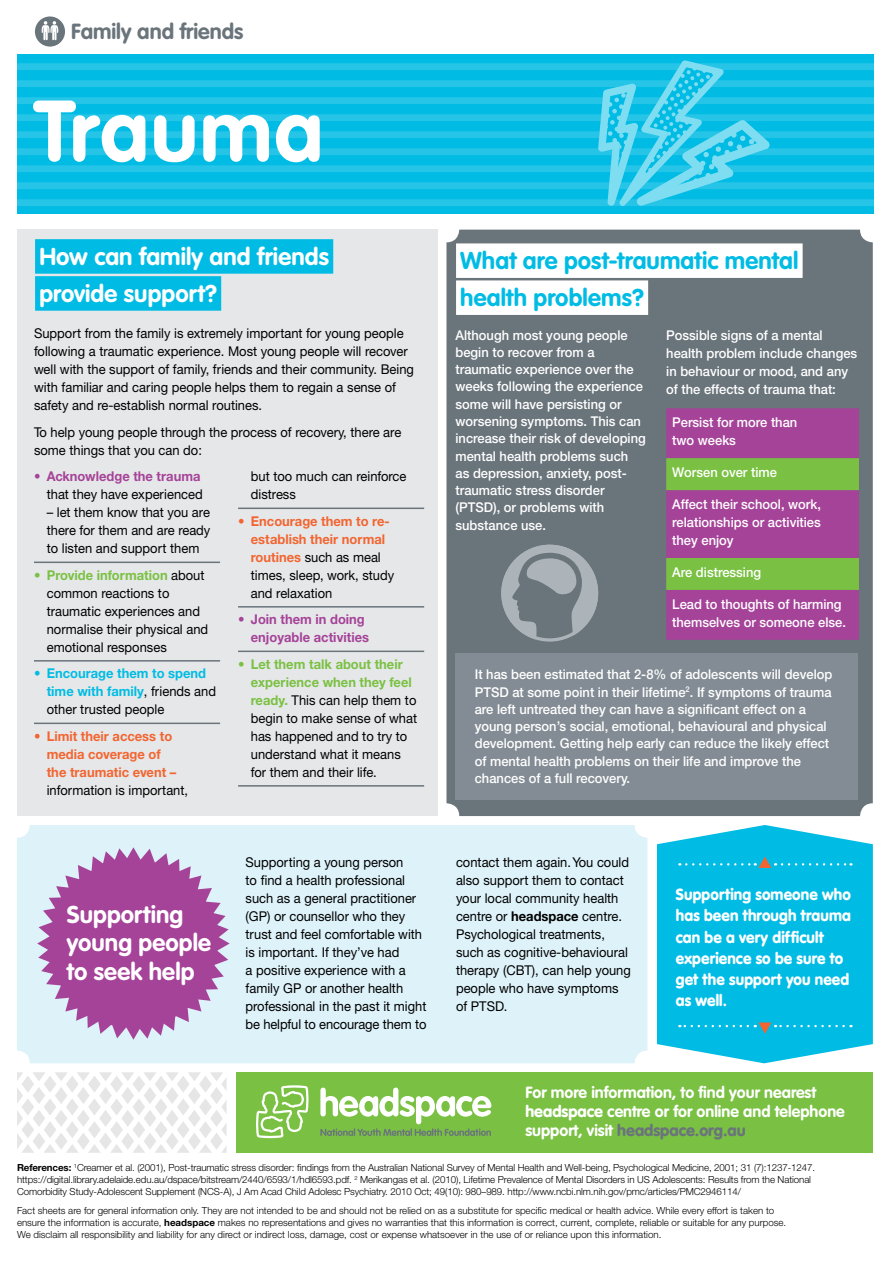
<style>
.page{position:relative;width:893px;height:1263px;background:#fff}
.page>*{position:absolute;margin:0;border:0;box-sizing:border-box;transform-origin:0 0}
.t1{font:700 85.35px "VAG Rounded";letter-spacing:.02em;color:#fff}
.t2{font:700 24px/28.5px "VAG Rounded";letter-spacing:.005em;color:#fff}
.t3{font:700 24px/37px "VAG Rounded";letter-spacing:.005em;color:#00bce4}
.t4{font:700 21.6px "VAG Rounded";color:#6a747b}
.t5{font:700 16.05px/19.2px "VAG Rounded";color:#fff}
.t6{font:900 15.9px/21.1px "VAG Rounded";letter-spacing:.01em;color:#fff;scale:.96 1}
.t7{font:13.5px/18px "Helvetica Neue CE";color:#000;scale:.96 1}
.t8{font:500 13.5px/17.2px "Helvetica Neue CE";color:#fff;scale:.96 1}
.t9{font:700 13.5px/18px "Helvetica Neue CE";color:#f26531;scale:.96 1}
.t10{font:700 13.5px/18px "Helvetica Neue CE";color:#00bce4;scale:.96 1}
.t11{font:700 13.5px/18px "Helvetica Neue CE";color:#a54399;scale:.96 1}
.t12{font:300 9.75px/12px "Helvetica Neue";letter-spacing:-.01em;color:#000}
.s1{color:#a54399}
.s2{font-weight:700;color:#a54399}
.s3{font-weight:700;color:#7ac143}
.s4{font-weight:400;color:#000}
.s5{font-weight:700}
.s6{font-weight:900}
.s7{font-weight:900;color:#6a747b}
.s8{font-family:"Helvetica Neue CE";font-weight:700}
</style>
<div class="page">
<div style="left:17px;top:54px;width:856px;height:159px;background:#00bce4"></div>
<hr style="left:17px;top:54px;width:856px;height:1px;background:#fff">
<div style="left:17px;top:148px;width:856px;height:7px;background:#26c5e8"></div>
<div style="left:17px;top:114px;width:856px;height:7px;background:#26c5e8"></div>
<div style="left:17px;top:80px;width:856px;height:7px;background:#26c5e8"></div>
<div style="left:17px;top:131px;width:856px;height:7px;background:#26c5e8"></div>
<div style="left:17px;top:97px;width:856px;height:7px;background:#26c5e8"></div>
<div style="left:17px;top:63px;width:856px;height:7px;background:#26c5e8"></div>
<div style="left:17px;top:182px;width:856px;height:7px;background:#26c5e8"></div>
<div style="left:17px;top:199px;width:856px;height:7px;background:#26c5e8"></div>
<div style="left:17px;top:165px;width:856px;height:7px;background:#26c5e8"></div>
<div style="left:446px;top:230px;width:427px;height:586px;background:#6a747b;border-radius:13px"></div>
<div style="left:501px;top:545px;width:97px;height:97px;background:#acb4ba;border-radius:50%"></div>
<svg style="left:512px;top:553px;width:70px;height:85px"></svg>
<div style="left:501px;top:545px;width:97px;height:97px;border:3px solid #acb4ba;border-radius:50%"></div>
<div style="left:456px;top:653px;width:402px;height:146px;background:#838c94"></div>
<div style="left:17px;top:825px;width:630px;height:238px;background:#def2f9;border-radius:13px"></div>
<div style="left:17px;top:230px;width:421px;height:586px;background:#e6e7e8"></div>
<svg style="left:657px;top:825px;width:216px;height:238px;background:#15c1e6"></svg>
<svg style="left:17px;top:1072px;width:210px;height:81px"></svg>
<div style="left:35px;top:16px;width:30px;height:31px;background:#6a747b;border-radius:50%"></div>
<svg style="left:42px;top:21px;width:16px;height:19px"></svg>
<hr style="left:34px;top:562px;width:186px;height:1px;background:#6a747b">
<hr style="left:34px;top:660px;width:186px;height:2px;background:#6a747b">
<hr style="left:34px;top:723px;width:186px;height:1px;background:#6a747b">
<hr style="left:238px;top:508px;width:186px;height:1px;background:#6a747b">
<hr style="left:238px;top:606px;width:186px;height:2px;background:#6a747b">
<hr style="left:238px;top:651px;width:186px;height:1px;background:#6a747b">
<hr style="left:238px;top:785px;width:186px;height:2px;background:#6a747b">
<svg style="left:666px;top:408px;width:193px;height:232px;background:#986581"></svg>
<div style="left:237px;top:1072px;width:636px;height:81px;background:#7ac143"></div>
<svg style="left:256px;top:1085px;width:53px;height:53px"></svg>
<svg style="left:320px;top:1087px;width:171px;height:49px"></svg>
<div style="left:35px;top:239px;width:298px;height:35px;background:#00bce4"></div>
<div style="left:35px;top:276px;width:186px;height:35px;background:#00bce4"></div>
<div style="left:456px;top:243px;width:347px;height:35px;background:#fff"></div>
<div style="left:456px;top:280px;width:192px;height:35px;background:#fff"></div>
<svg style="left:782px;top:863px;width:69px;height:2px"></svg>
<svg style="left:686px;top:857px;width:90px;height:11px"></svg>
<svg style="left:679px;top:1025px;width:69px;height:2px"></svg>
<svg style="left:755px;top:1022px;width:89px;height:12px"></svg>
<svg style="left:37px;top:847px;width:193px;height:193px"></svg>
<svg style="left:598px;top:60px;width:172px;height:146px"></svg>
<h3 class="t4" style="left:71px;top:19px;width:174px">Family and friends</h3>
<h1 class="t1" style="left:34px;top:81px;width:291px">Trauma</h1>
<h2 class="t2" style="left:39px;top:239px;width:291px;line-height:37px">How can family and friends provide support?</h2>
<h2 class="t3" style="left:460px;top:243px;width:340px">What are post-traumatic mental health problems?</h2>
<p class="t7" style="left:34px;top:324px;width:397px">Support from the family is extremely important for young people following a traumatic experience. Most young people will recover well with the support of family, friends and their community. Being with familiar and caring people helps them to regain a sense of safety and re-establish normal routines.</p>
<p class="t7" style="left:34px;top:423px;width:384px">To help young people through the process of recovery, there are some things that you can do:</p>
<p class="t7" style="left:34px;top:467px;width:177px;text-align:right"><span class="s1">•</span> <span class="s2">Acknowledge the trauma </span>that they have experienced</p>
<p class="t7" style="left:47px;top:503px;width:172px;text-align:justify">– let them know that you are there for them and are ready to listen and support them</p>
<p class="t7" style="left:47px;top:566px;width:170px;text-indent:-13px"><span class="s3">• Provide information</span> about common reactions to traumatic experiences and normalise their physical and emotional responses</p>
<p class="t10" style="left:47px;top:664px;width:178px;text-indent:-13px">• Encourage them to spend time with family<span class="s4">, friends and other trusted people</span></p>
<p class="t9" style="left:47px;top:727px;width:136px;text-indent:-13px">• Limit their access to media coverage of the traumatic event –</p>
<p class="t7" style="left:47px;top:781px;width:149px">information is important,</p>
<p class="t7" style="left:251px;top:467px;width:164px">but too much can reinforce distress</p>
<p class="t9" style="left:251px;top:512px;width:151px;text-indent:-13px">• Encourage them to re&shy;establish their normal routines <span class="s4">such as meal times, sleep, work, study and relaxation</span></p>
<p class="t11" style="left:251px;top:610px;width:125px;text-indent:-13px">• Join them in doing enjoyable activities</p>
<p class="t7" style="left:251px;top:655px;width:175px;text-indent:-13px"><span class="s3">• Let them talk about their experience when they feel ready.</span> This can help them to begin to make sense of what has happened and to try to understand what it means for them and their life.</p>
<p class="t8" style="left:455px;top:326px;width:200px">Although most young people begin to recover from a traumatic experience over the weeks following the experience some will have persisting or worsening symptoms. This can increase their risk of developing mental health problems such<br>as depression, anxiety, post&shy;traumatic stress disorder (PTSD), or problems with substance use.</p>
<p class="t8" style="left:666px;top:326px;width:200px;line-height:18px">Possible signs of a mental health problem include changes in behaviour or mood, and any of the effects of trauma that:</p>
<p class="t8" style="left:672px;top:414px;width:132px;line-height:18px">Persist for more than two weeks</p>
<p class="t8" style="left:672px;top:464px;width:111px">Worsen over time</p>
<p class="t8" style="left:672px;top:495px;width:157px;line-height:18px;text-align:justify">Affect their school, work, relationships or activities they enjoy</p>
<p class="t8" style="left:672px;top:564px;width:94px">Are distressing</p>
<p class="t8" style="left:672px;top:595px;width:183px;line-height:18px">Lead to thoughts of harming themselves or someone else.</p>
<p class="t8" style="left:475px;top:666px;width:374px">It has been estimated that 2-8% of adolescents will develop PTSD at some point in their lifetime<sup>2</sup>. If symptoms of trauma are left untreated they can have a significant effect on a young person’s social, emotional, behavioural and physical development. Getting help early can reduce the likely effect of mental health problems on their life and improve the chances of a full recovery.</p>
<h2 class="t2" style="left:67px;top:901px;width:146px">Supporting young people to seek help</h2>
<p class="t7" style="left:246px;top:854px;width:190px">Supporting a young person<br>to find a health professional such as a general practitioner (GP) or counsellor who they trust and feel comfortable with is important. If they’ve had<br>a positive experience with a family GP or another health professional in the past it might be helpful to encourage them to</p>
<p class="t7" style="left:456px;top:854px;width:184px">contact them again. You could also support them to contact your local community health centre or <span class="s5">headspace</span> centre.<br>Psychological treatments, such as cognitive-behavioural therapy (CBT), can help young people who have symptoms of PTSD.</p>
<p class="t6" style="left:676px;top:884px;width:184px">Supporting someone who has been through trauma can be a very difficult experience so be sure to get the support you need as well.</p>
<p class="t5" style="left:525px;top:1083px;width:321px">For more information, to find your nearest <span class="s6">headspace</span> centre or for online and telephone support, visit <span class="s7">headspace.org.au</span></p>
<p class="t12" style="left:17px;top:1162px;width:800px"><span class="s8">References:</span> <sup>1</sup>Creamer et al. (2001), Post-traumatic stress disorder: findings from the Australian National Survey of Mental Health and Well-being, Psychological Medicine, 2001; 31 (7):1237-1247. https://digital.library.adelaide.edu.au/dspace/bitstream/2440/6593/1/hdl6593.pdf. <sup>2</sup> Merikangas et al. (2010), Lifetime Prevalence of Mental Disorders in US Adolescents: Results from the National<br>Comorbidity Study-Adolescent Supplement (NCS-A), J Am Acad Child Adolesc Psychiatry. 2010 Oct; 49(10): 980–989. http://www.ncbi.nlm.nih.gov/pmc/articles/PMC2946114/</p>
<p class="t12" style="left:17px;top:1204px;width:771px">Fact sheets are for general information only. They are not intended to be and should not be relied on as a substitute for specific medical or health advice. While every effort is taken to ensure the information is accurate, <span class="s8">headspace</span> makes no representations and gives no warranties that this information is correct, current, complete, reliable or suitable for any purpose.<br>We disclaim all responsibility and liability for any direct or indirect loss, damage, cost or expense whatsoever in the use of or reliance upon this information.</p>
</div>
